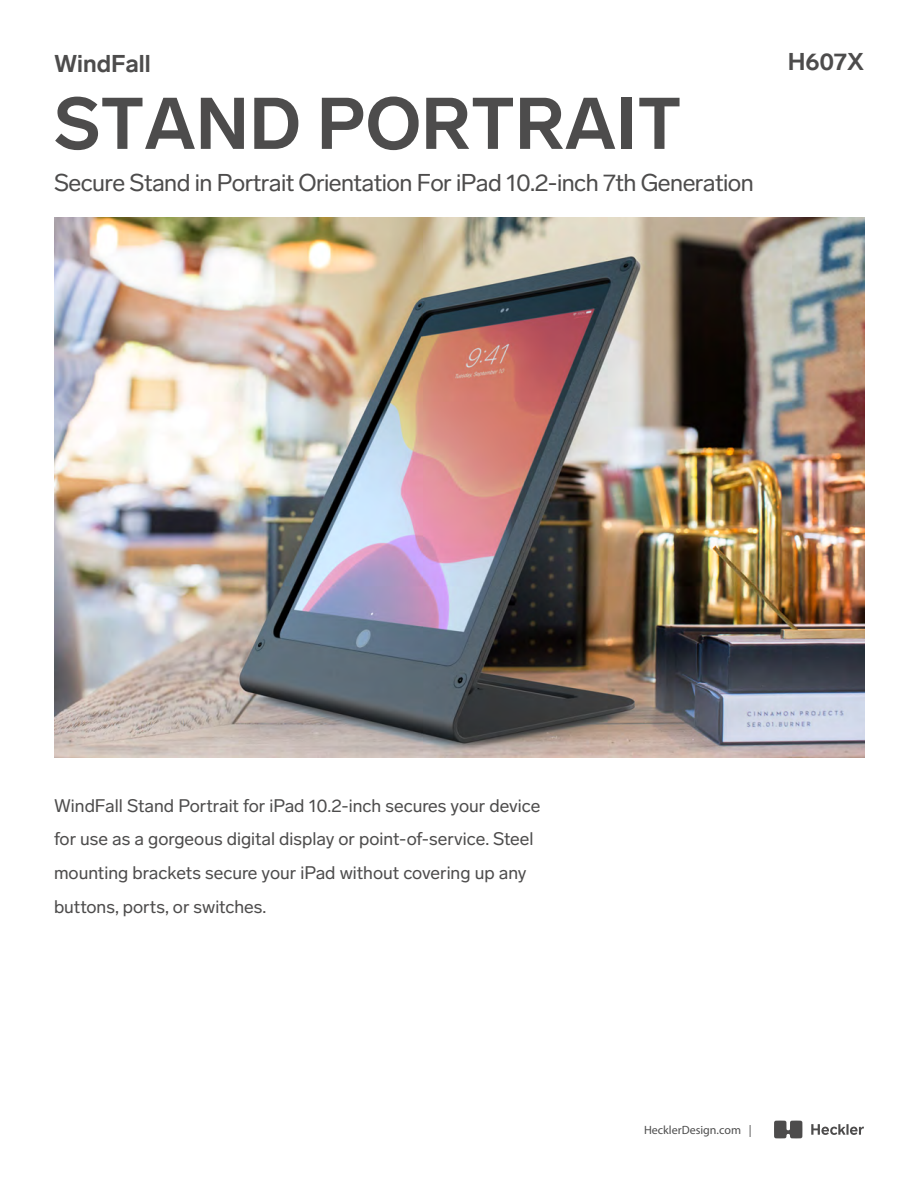
<style>
.page{position:relative;width:918px;height:1188px;background:#fff}
.page>*{position:absolute;margin:0;border:0;box-sizing:border-box;transform-origin:0 0}
.t1{font:700 72px "Lab Grotesque";color:#4d4c4c}
.t2{font:24px "Lab Grotesque";letter-spacing:-.025em;color:#4d4c4c}
.t3{font:700 24px "Lab Grotesque";color:#4d4c4c}
.t4{font:18px/33.6px "Lab Grotesque";color:#4d4c4c}
.t5{font:12px "Myriad Pro";color:#4d4d4d}
</style>
<div class="page">
<svg style="left:774px;top:1121px;width:28px;height:17px"></svg>
<svg style="left:811px;top:1124px;width:53px;height:11px"></svg>
<img style="left:55px;top:218px;width:809px;height:539px">
<h2 class="t3" style="left:54px;top:49px;width:98px">WindFall</h2>
<h1 class="t1" style="left:54px;top:81px;width:629px">STAND PORTRAIT</h1>
<h2 class="t2" style="left:54px;top:168px;width:701px">Secure Stand in Portrait Orientation For iPad 10.2-inch 7th Generation</h2>
<h2 class="t3" style="left:788px;top:47px;width:78px">H607X</h2>
<p class="t4" style="left:54px;top:789px;width:488px">WindFall Stand Portrait for iPad 10.2-inch secures your device for use as a gorgeous digital display or point-of-service. Steel mounting brackets secure your iPad without covering up any buttons, ports, or switches.</p>
<p class="t5" style="left:644px;top:1122px;width:109px">HecklerDesign.com |</p>
</div>
